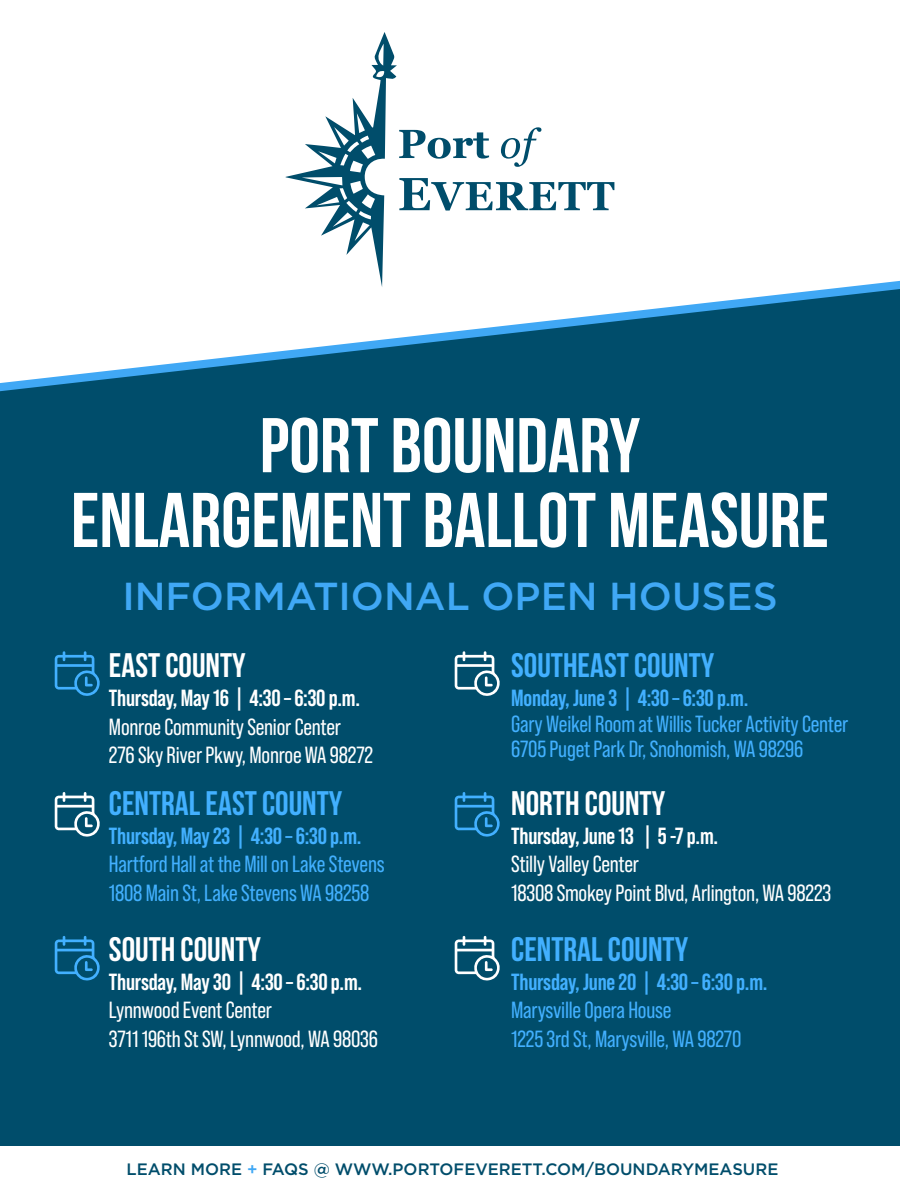
<style>
.page{position:relative;width:900px;height:1200px;background:#fff}
.page>*{position:absolute;margin:0;border:0;box-sizing:border-box;transform-origin:0 0}
.t1{font:700 77.25px/74.7px "Bebas Neue";color:#fff;text-align:center}
.t2{font:500 39px "Gotham";color:#40a8f5}
.t3{font:700 34.05px "Bebas Neue";color:#42b0ff}
.t4{font:700 34.05px "Bebas Neue";color:#fff}
.t5{font:23.4px/28.5px "Bebas Neue Pro";letter-spacing:-.01em;color:#42b0ff}
.t6{font:23.4px/28.5px "Bebas Neue Pro";letter-spacing:-.01em;color:#fff}
.t7{font:700 23.4px "Bebas Neue Pro";letter-spacing:-.01em;color:#42b0ff}
.t8{font:700 23.4px "Bebas Neue Pro";letter-spacing:-.01em;color:#fff}
.t9{font:500 16.5px "Gotham";color:#004d6b}
.s1{color:#40a8f5}
</style>
<div class="page">
<div style="left:0;top:289px;width:900px;height:857px;background:#004d6b"></div>
<svg style="left:286px;top:32px;width:328px;height:255px"></svg>
<svg style="left:55px;top:651px;width:46px;height:46px"></svg>
<svg style="left:455px;top:651px;width:46px;height:46px"></svg>
<svg style="left:55px;top:792px;width:46px;height:45px"></svg>
<svg style="left:455px;top:792px;width:46px;height:45px"></svg>
<svg style="left:55px;top:936px;width:46px;height:45px"></svg>
<svg style="left:455px;top:936px;width:46px;height:45px"></svg>
<h1 class="t1" style="left:71px;top:407px;width:760px">PORT BOUNDARY<br>ENLARGEMENT BALLOT MEASURE</h1>
<h2 class="t2" style="left:122px;top:571px;width:657px">INFORMATIONAL OPEN HOUSES</h2>
<h3 class="t4" style="left:109px;top:647px;width:138px">EAST COUNTY</h3>
<p class="t8" style="left:109px;top:685px;width:253px">Thursday, May 16 | 4:30 – 6:30 p.m.</p>
<p class="t6" style="left:109px;top:712px;width:266px">Monroe Community Senior Center<br>276 Sky River Pkwy, Monroe WA 98272</p>
<h3 class="t3" style="left:109px;top:785px;width:235px">CENTRAL EAST COUNTY</h3>
<p class="t7" style="left:109px;top:822px;width:254px">Thursday, May 23 | 4:30 – 6:30 p.m.</p>
<p class="t5" style="left:109px;top:850px;width:277px">Hartford Hall at the Mill on Lake Stevens<br>1808 Main St, Lake Stevens WA 98258</p>
<h3 class="t4" style="left:109px;top:931px;width:153px">SOUTH COUNTY</h3>
<p class="t8" style="left:109px;top:968px;width:255px">Thursday, May 30 | 4:30 – 6:30 p.m.</p>
<p class="t6" style="left:109px;top:996px;width:271px">Lynnwood Event Center<br>3711 196th St SW, Lynnwood, WA 98036</p>
<h3 class="t3" style="left:511px;top:647px;width:205px">SOUTHEAST COUNTY</h3>
<p class="t7" style="left:511px;top:685px;width:239px">Monday, June 3 | 4:30 – 6:30 p.m.</p>
<p class="t5" style="left:511px;top:711px;width:339px;line-height:25.5px">Gary Weikel Room at Willis Tucker Activity Center<br>6705 Puget Park Dr, Snohomish, WA 98296</p>
<h3 class="t4" style="left:511px;top:785px;width:155px">NORTH COUNTY</h3>
<p class="t8" style="left:511px;top:822px;width:208px">Thursday, June 13 | 5 -7 p.m.</p>
<p class="t6" style="left:511px;top:850px;width:322px">Stilly Valley Center<br>18308 Smokey Point Blvd, Arlington, WA 98223</p>
<h3 class="t3" style="left:511px;top:931px;width:178px">CENTRAL COUNTY</h3>
<p class="t7" style="left:511px;top:968px;width:258px">Thursday, June 20 | 4:30 – 6:30 p.m.</p>
<p class="t5" style="left:511px;top:996px;width:232px">Marysville Opera House<br>1225 3rd St, Marysville, WA 98270</p>
<p class="t9" style="left:127px;top:1158px;width:653px">LEARN MORE <span class="s1">+</span> FAQS @ WWW.PORTOFEVERETT.COM/BOUNDARYMEASURE</p>
</div>
